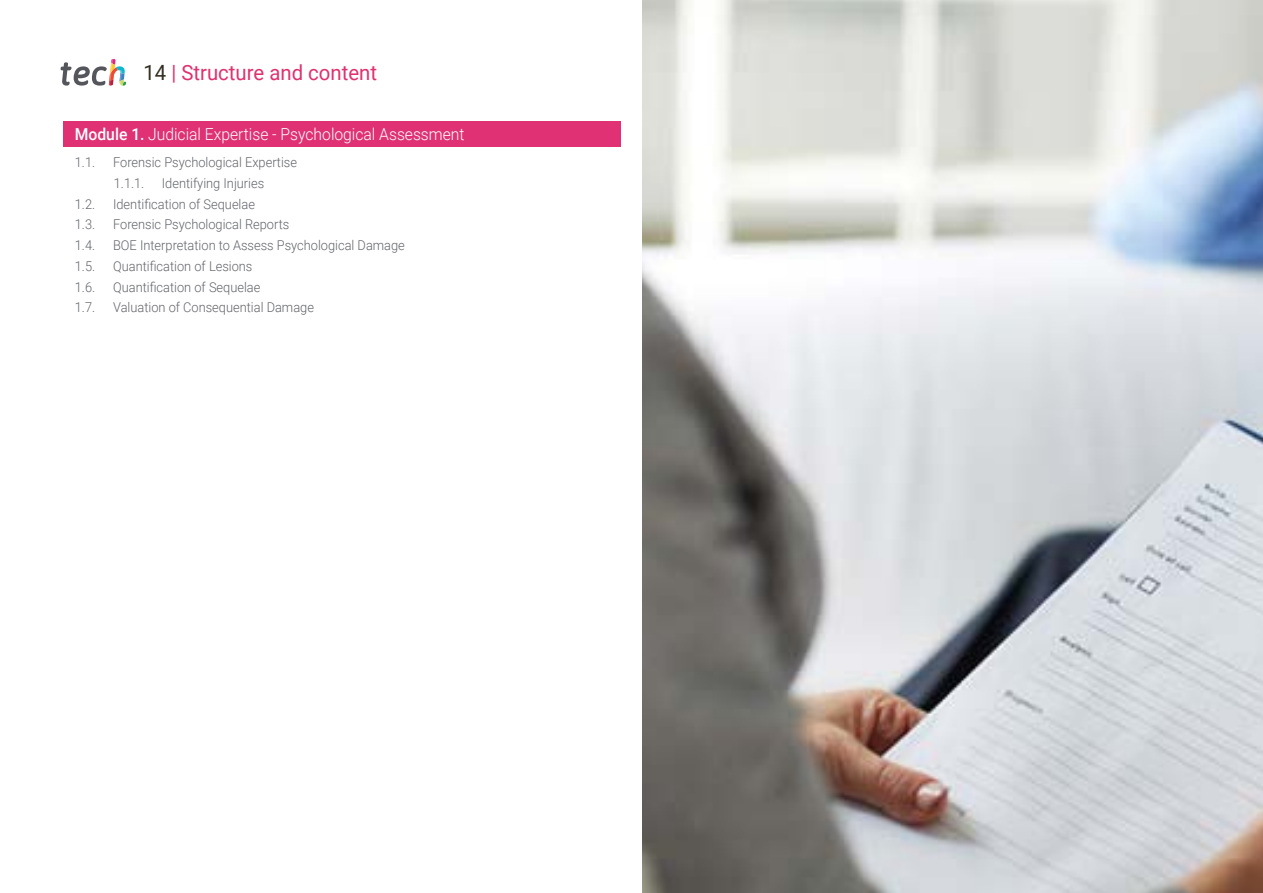
<style>
.page{position:relative;width:1263px;height:893px;background:#fff}
.page>*{position:absolute;margin:0;border:0;box-sizing:border-box;transform-origin:0 0}
.t1{font:21px "Roboto";color:#df316f}
.t2{font:300 16.5px "Roboto";color:#fff;scale:.95 1}
.t3{font:300 13.5px/20.7px "Roboto";color:#61646a;scale:.95 1}
.s1{color:#312e20}
.s2{font-weight:500}
</style>
<div class="page">
<div style="left:64px;top:121px;width:557px;height:25px;background:#df3174"></div>
<img style="left:642px;top:0;width:621px;height:893px">
<svg style="left:61px;top:59px;width:65px;height:27px"></svg>
<h1 class="t1" style="left:144px;top:57px;width:235px"><span class="s1">14</span> | Structure and content</h1>
<p class="t2" style="left:75px;top:123px;width:412px"><span class="s2">Module 1.</span> Judicial Expertise - Psychological Assessment</p>
<p class="t3" style="left:75px;top:151px;width:23px">1.1.</p>
<p class="t3" style="left:113px;top:151px;width:195px">Forensic Psychological Expertise<br>1.1.1.</p>
<p class="t3" style="left:162px;top:172px;width:109px">Identifying Injuries</p>
<p class="t3" style="left:75px;top:193px;width:23px">1.2.</p>
<p class="t3" style="left:113px;top:193px;width:151px">Identification of Sequelae</p>
<p class="t3" style="left:75px;top:214px;width:23px">1.3.</p>
<p class="t3" style="left:113px;top:214px;width:187px">Forensic Psychological Reports</p>
<p class="t3" style="left:75px;top:234px;width:23px">1.4.</p>
<p class="t3" style="left:113px;top:234px;width:309px">BOE Interpretation to Assess Psychological Damage</p>
<p class="t3" style="left:75px;top:255px;width:23px">1.5.</p>
<p class="t3" style="left:113px;top:255px;width:148px">Quantification of Lesions</p>
<p class="t3" style="left:75px;top:276px;width:23px">1.6.</p>
<p class="t3" style="left:113px;top:276px;width:157px">Quantification of Sequelae</p>
<p class="t3" style="left:75px;top:297px;width:23px">1.7.</p>
<p class="t3" style="left:113px;top:297px;width:213px">Valuation of Consequential Damage</p>
</div>
